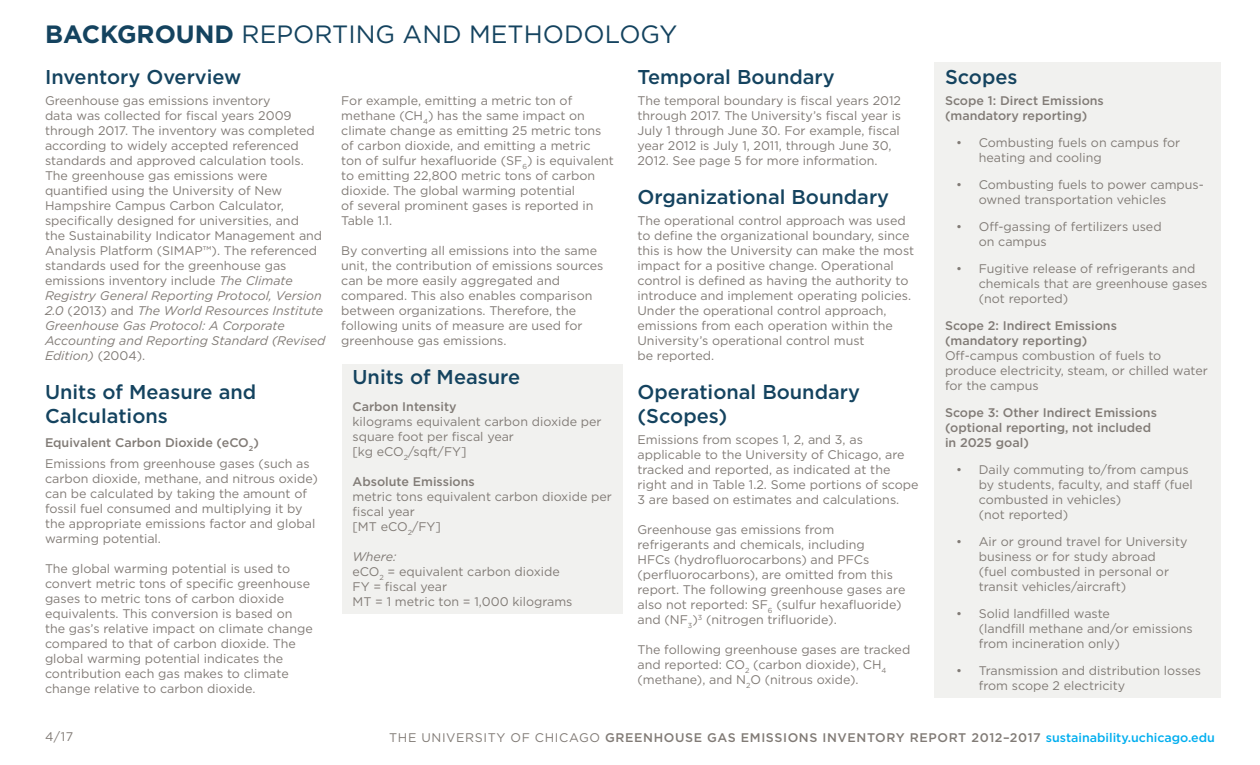
<style>
.page{position:relative;width:1260px;height:765px;background:#fff}
.page>*{position:absolute;margin:0;border:0;box-sizing:border-box;transform-origin:0 0}
.t1{font:25px "Gotham";color:#14435f}
.t2{font:500 20px/24px "Gotham";color:#14435f}
.t3{font:12.5px/15px "Gotham";color:#817b76}
.t4{font:500 12.5px/15px "Gotham";color:#817b76}
.t5{font:500 12.5px "Gotham";letter-spacing:.05em;color:#817b76}
.s1{font-weight:700}
.s2{font-style:italic}
.s3{font-weight:500}
.s4{color:#00aeef}
</style>
<div class="page">
<div style="left:342px;top:364px;width:280px;height:250px;background:#f1f1ef"></div>
<div style="left:934px;top:62px;width:286px;height:636px;background:#f1f1ef"></div>
<h1 class="t1" style="left:45px;top:19px;width:634px"><span class="s1">BACKGROUND</span> Reporting and Methodology</h1>
<h2 class="t2" style="left:45px;top:65px;width:198px">Inventory Overview</h2>
<p class="t3" style="left:45px;top:93px;width:282px">Greenhouse gas emissions inventory<br>data was collected for fiscal years 2009 through 2017. The inventory was completed according to widely accepted referenced standards and approved calculation tools.<br>The greenhouse gas emissions were quantified using the University of New Hampshire Campus Carbon Calculator, specifically designed for universities, and<br>the Sustainability I ndicator Management and Analysis Platform (SI MAP™). The referenced standards used for the greenhouse gas emissions inventory include <span class="s2">The Climate Registry General Reporting Protocol, Version 2.0</span> (2013) and <span class="s2">The World Resources Institute Greenhouse Gas Protocol: A Corporate Accounting and Reporting Standard (Revised Edition)</span> (2004).</p>
<h2 class="t2" style="left:45px;top:380px;width:213px">Units of Measure and<br>Calculations</h2>
<p class="t3" style="left:45px;top:432px;width:266px;line-height:21px"><span class="s3">Equivalent Carbon Dioxide (eCO</span><sub>2</sub><span class="s3">)<br></span>Emissions from greenhouse gases (such as</p>
<p class="t3" style="left:45px;top:471px;width:274px">carbon dioxide, methane, and nitrous oxide) can be calculated by taking the amount of fossil fuel consumed and multiplying it by the appropriate emissions factor and global warming potential.</p>
<p class="t3" style="left:45px;top:561px;width:269px">The global warming potential is used to convert metric tons of specific greenhouse gases to metric tons of carbon dioxide equivalents. This conversion is based on the gas’s relative impact on climate change compared to that of carbon dioxide. The global warming potential indicates the contribution each gas makes to climate change relative to carbon dioxide.</p>
<h2 class="t2" style="left:638px;top:65px;width:199px">Temporal Boundary</h2>
<p class="t3" style="left:638px;top:93px;width:265px">The temporal boundary is fiscal years 2012 through 2017. The University’s fiscal year is July 1 through June 30. For example, fiscal year 2012 is July 1, 2011, through June 30, 2012. See page 5 for more information.</p>
<h2 class="t2" style="left:638px;top:185px;width:253px">Organizational Boundary</h2>
<p class="t3" style="left:638px;top:213px;width:278px">The operational control approach was used to define the organizational boundary, since this is how the University can make the most impact for a positive change. Operational control is defined as having the authority to introduce and implement operating policies.<br>Under the operational control approach, emissions from each operation within the University’s operational control must<br>be reported.</p>
<h2 class="t2" style="left:638px;top:380px;width:224px">Operational Boundary (Scopes)</h2>
<p class="t3" style="left:638px;top:432px;width:283px">Emissions from scopes 1, 2, and 3, as applicable to the University of Chicago, are tracked and reported, as indicated at the right and in Table 1.2. Some portions of scope 3 are based on estimates and calculations.</p>
<p class="t3" style="left:638px;top:522px;width:269px">Greenhouse gas emissions from refrigerants and chemicals, including<br>HFCs (hydrofluorocarbons) and PFCs (perfluorocarbons), are omitted from this report. The following greenhouse gases are also not reported: SF<sub>6</sub> (sulfur hexafluoride) and (NF<sub>3</sub>)<sup>3</sup> (nitrogen trifluoride).</p>
<p class="t3" style="left:637px;top:642px;width:274px">The following greenhouse gases are tracked and reported: CO <sub>2</sub> (carbon dioxide), CH <sub>4 </sub>(methane), and N <sub>2</sub>O (nitrous oxide).</p>
<p class="t3" style="left:341px;top:93px;width:274px">For example, emitting a metric ton of methane (CH <sub>4</sub>) has the same impact on climate change as emitting 25 metric tons of carbon dioxide, and emitting a metric ton of sulfur hexafluoride (SF<sub>6</sub>) is equivalent to emitting 22,800 metric tons of carbon dioxide. The global warming potential<br>of several prominent gases is reported in Table 1.1.</p>
<p class="t3" style="left:341px;top:243px;width:264px">By converting all emissions into the same unit, the contribution of emissions sources can be more easily aggregated and compared. This also enables comparison between organizations. Therefore, the following units of measure are used for greenhouse gas emissions.</p>
<h2 class="t2" style="left:352px;top:365px;width:169px">Units of Measure</h2>
<p class="t4" style="left:352px;top:399px;width:106px">Carbon Intensity</p>
<p class="t3" style="left:352px;top:414px;width:251px">kilograms equivalent carbon dioxide per square foot per fiscal year<br>[kg eCO <sub>2</sub>/sqft/FY]</p>
<p class="t4" style="left:353px;top:474px;width:124px">Absolute Emissions</p>
<p class="t3" style="left:353px;top:489px;width:261px">metric tons equivalent carbon dioxide per fiscal year<br>[MT eCO <sub>2</sub>/FY]</p>
<p class="t3" style="left:353px;top:549px;width:222px"><span class="s2">Where:<br></span>eCO<sub>2</sub> = equivalent carbon dioxide<br>FY = fiscal year<br>MT = 1 metric ton = 1,000 kilograms</p>
<h2 class="t2" style="left:945px;top:65px;width:74px">Scopes</h2>
<p class="t4" style="left:945px;top:93px;width:160px">Scope 1: Direct Emissions (mandatory reporting)</p>
<p class="t3" style="left:979px;top:135px;width:203px;text-indent:-22px">• Combusting fuels on campus for heating and cooling</p>
<p class="t3" style="left:979px;top:177px;width:227px;text-indent:-22px">• Combusting fuels to power campus&shy;owned transportation vehicles</p>
<p class="t3" style="left:979px;top:219px;width:184px;text-indent:-22px">• Off-gassing of fertilizers used on campus</p>
<p class="t3" style="left:979px;top:261px;width:230px;text-indent:-22px">• Fugitive release of refrigerants and chemicals that are greenhouse gases (not reported)</p>
<p class="t4" style="left:945px;top:318px;width:173px">Scope 2: Indirect Emissions (mandatory reporting)</p>
<p class="t3" style="left:945px;top:348px;width:264px">Off-campus combustion of fuels to produce electricity, steam, or chilled water for the campus</p>
<p class="t4" style="left:945px;top:405px;width:213px">Scope 3: Other Indirect Emissions (optional reporting, not included in 2025 goal)</p>
<p class="t3" style="left:979px;top:462px;width:216px;text-indent:-22px">• Daily commuting to/from campus by students, faculty, and staff (fuel combusted in vehicles)<br>(not reported)</p>
<p class="t3" style="left:979px;top:534px;width:210px;text-indent:-22px">• Air or ground travel for University business or for study abroad<br>(fuel combusted in personal or transit vehicles/aircraft)</p>
<p class="t3" style="left:979px;top:606px;width:215px;text-indent:-22px">• Solid landfilled waste<br>(landfill methane and/or emissions from incineration only)</p>
<p class="t3" style="left:979px;top:663px;width:224px;text-indent:-22px">• Transmission and distribution losses from scope 2 electricity</p>
<p class="t3" style="left:45px;top:729px;width:30px">4/17</p>
<p class="t3" style="left:389px;top:730px;width:51px">THE UNIVERSI</p>
<p class="t3" style="left:488px;top:730px;width:93px">TY OF CHI CAGO</p>
<p class="t5" style="left:605px;top:729px;width:611px">GREENHOUSE GAS EMISSIONS INVENTORY REPORT 2012–2017 <span class="s4">sustainability.uchicago.edu</span></p>
</div>
